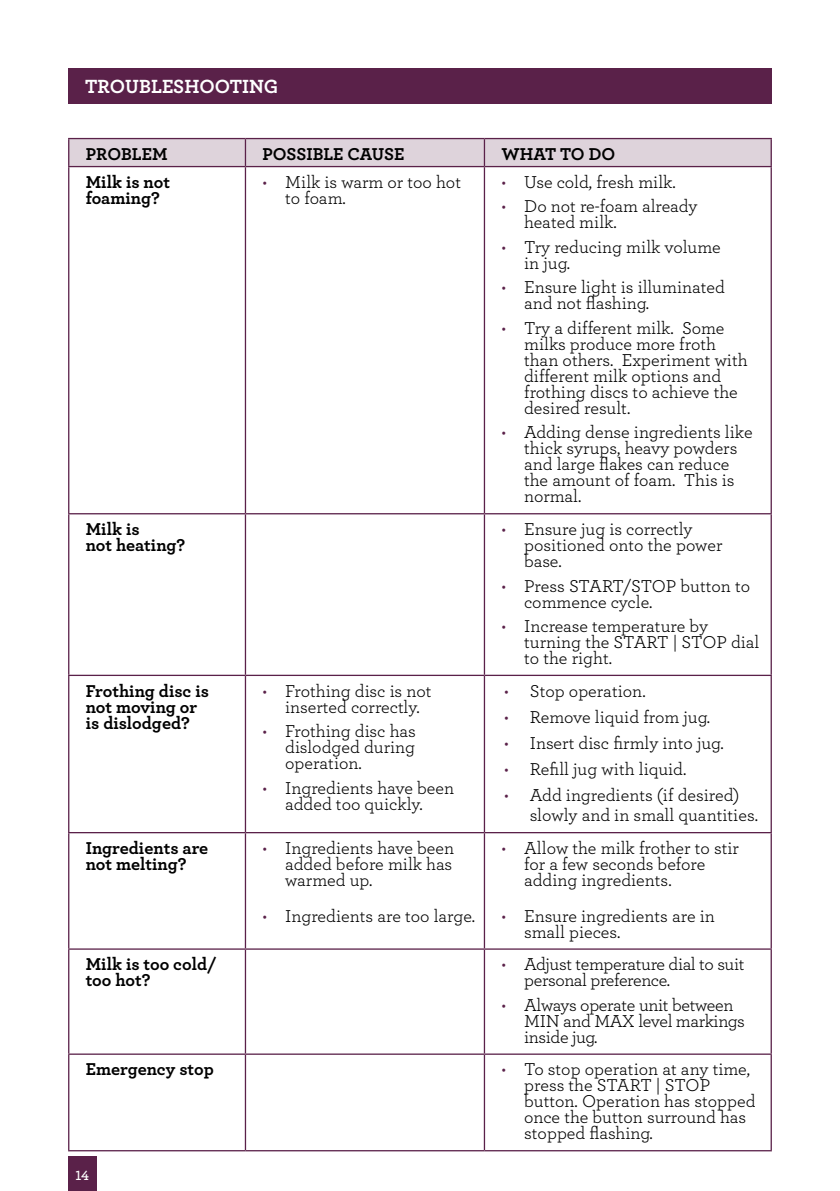
<style>
.page{position:relative;width:840px;height:1191px;background:#fff}
.page>*{position:absolute;margin:0;border:0;box-sizing:border-box;transform-origin:0 0}
.t1{font:20px "Archer Bold LF";color:#fff}
.t2{font:18px/16px "Archer Book LF";color:#000}
.t3{font:18px/16px "Archer Bold LF";color:#000}
.t4{font:18px/16px "Archer Book LF";letter-spacing:-.02em;color:#000}
.t5{font:14px "Archer Semibold LF";color:#fff}
.s1{color:#5a2149}
</style>
<div class="page">
<div style="left:68px;top:1157px;width:28px;height:34px;background:#5a2149"></div>
<div style="left:68px;top:68px;width:703px;height:36px;background:#5a2149"></div>
<hr style="left:68px;top:138px;width:177px;height:1px;background:#5a2149">
<hr style="left:483px;top:167px;width:2px;height:346px;background:#5a2149">
<hr style="left:770px;top:167px;width:1px;height:346px;background:#5a2149">
<hr style="left:483px;top:514px;width:2px;height:160px;background:#5a2149">
<hr style="left:770px;top:514px;width:1px;height:160px;background:#5a2149">
<hr style="left:68px;top:676px;width:1px;height:156px;background:#5a2149">
<hr style="left:245px;top:138px;width:239px;height:1px;background:#5a2149">
<hr style="left:484px;top:138px;width:287px;height:1px;background:#5a2149">
<svg style="left:68px;top:139px;width:703px;height:27px;background:#dbcfd8"></svg>
<hr style="left:245px;top:166px;width:239px;height:1px;background:#5a2149">
<hr style="left:484px;top:166px;width:287px;height:1px;background:#5a2149">
<hr style="left:68px;top:166px;width:177px;height:1px;background:#5a2149">
<hr style="left:68px;top:167px;width:1px;height:346px;background:#5a2149">
<hr style="left:245px;top:167px;width:1px;height:346px;background:#5a2149">
<hr style="left:68px;top:513px;width:177px;height:1px;background:#5a2149">
<hr style="left:68px;top:514px;width:1px;height:160px;background:#5a2149">
<hr style="left:245px;top:514px;width:1px;height:160px;background:#5a2149">
<hr style="left:68px;top:674px;width:177px;height:2px;background:#5a2149">
<hr style="left:245px;top:513px;width:239px;height:1px;background:#5a2149">
<hr style="left:484px;top:513px;width:287px;height:1px;background:#5a2149">
<hr style="left:245px;top:674px;width:239px;height:2px;background:#5a2149">
<hr style="left:245px;top:676px;width:1px;height:156px;background:#5a2149">
<hr style="left:484px;top:674px;width:287px;height:2px;background:#5a2149">
<hr style="left:483px;top:676px;width:2px;height:156px;background:#5a2149">
<hr style="left:770px;top:676px;width:1px;height:156px;background:#5a2149">
<hr style="left:68px;top:832px;width:177px;height:1px;background:#5a2149">
<hr style="left:68px;top:833px;width:1px;height:115px;background:#5a2149">
<hr style="left:68px;top:948px;width:177px;height:1px;background:#5a2149">
<hr style="left:68px;top:949px;width:1px;height:104px;background:#5a2149">
<hr style="left:68px;top:1053px;width:177px;height:1px;background:#5a2149">
<hr style="left:68px;top:1054px;width:1px;height:96px;background:#5a2149">
<hr style="left:68px;top:1150px;width:177px;height:1px;background:#5a2149">
<hr style="left:245px;top:1053px;width:239px;height:1px;background:#5a2149">
<hr style="left:484px;top:1053px;width:287px;height:1px;background:#5a2149">
<hr style="left:245px;top:1150px;width:239px;height:1px;background:#5a2149">
<hr style="left:484px;top:1150px;width:287px;height:1px;background:#5a2149">
<hr style="left:245px;top:832px;width:239px;height:1px;background:#5a2149">
<hr style="left:245px;top:833px;width:1px;height:115px;background:#5a2149">
<hr style="left:484px;top:832px;width:287px;height:1px;background:#5a2149">
<hr style="left:483px;top:833px;width:2px;height:115px;background:#5a2149">
<hr style="left:770px;top:833px;width:1px;height:115px;background:#5a2149">
<hr style="left:245px;top:948px;width:239px;height:1px;background:#5a2149">
<hr style="left:245px;top:949px;width:1px;height:104px;background:#5a2149">
<hr style="left:484px;top:948px;width:287px;height:1px;background:#5a2149">
<hr style="left:483px;top:949px;width:2px;height:104px;background:#5a2149">
<hr style="left:770px;top:949px;width:1px;height:104px;background:#5a2149">
<hr style="left:245px;top:1054px;width:1px;height:96px;background:#5a2149">
<hr style="left:483px;top:1054px;width:2px;height:96px;background:#5a2149">
<hr style="left:770px;top:1054px;width:1px;height:96px;background:#5a2149">
<p class="t1" style="left:85px;top:73px;width:161px">PAGE HEADER.....</p>
<p class="t1" style="left:85px;top:73px;width:195px">TROUBLESHOOTING</p>
<p class="t3" style="left:86px;top:145px;width:83px">PROBLEM</p>
<p class="t3" style="left:262px;top:145px;width:143px">POSSIBLE CAUSE</p>
<p class="t3" style="left:501px;top:145px;width:115px">WHAT TO DO</p>
<p class="t3" style="left:86px;top:173px;width:86px">Milk is not foaming?</p>
<p class="t2" style="left:285px;top:173px;width:177px;text-indent:-23px"><span class="s1">•</span> Milk is warm or too hot to foam.</p>
<p class="t2" style="left:501px;top:173px;width:176px"><span class="s1">•</span> Use cold, fresh milk.</p>
<p class="t2" style="left:524px;top:198px;width:175px;text-indent:-23px"><span class="s1">•</span> Do not re-foam already heated milk.</p>
<p class="t2" style="left:524px;top:238px;width:198px;text-indent:-23px"><span class="s1">•</span> Try reducing milk volume in jug.</p>
<p class="t2" style="left:524px;top:279px;width:202px;text-indent:-23px"><span class="s1">•</span> Ensure light is illuminated and not flashing.</p>
<p class="t2" style="left:524px;top:319px;width:225px;text-indent:-23px"><span class="s1">•</span> Try a different milk. Some milks produce more froth than others. Experiment with different milk options and frothing discs to achieve the desired result.</p>
<p class="t2" style="left:524px;top:424px;width:230px;text-indent:-23px"><span class="s1">•</span> Adding dense ingredients like thick syrups, heavy powders and large flakes can reduce the amount of foam. This is normal.</p>
<p class="t3" style="left:86px;top:520px;width:101px">Milk is<br>not heating?</p>
<p class="t2" style="left:524px;top:520px;width:200px;text-indent:-23px"><span class="s1">•</span> Ensure jug is correctly positioned onto the power base.</p>
<p class="t2" style="left:524px;top:577px;width:227px;text-indent:-23px"><span class="s1">•</span> Press START/STOP button to commence cycle.</p>
<p class="t2" style="left:524px;top:617px;width:236px;text-indent:-23px"><span class="s1">•</span> Increase temperature by turning the START | STOP dial to the right.</p>
<p class="t3" style="left:86px;top:682px;width:125px">Frothing disc is not moving or is dislodged?</p>
<p class="t2" style="left:285px;top:682px;width:148px;text-indent:-23px"><span class="s1">•</span> Frothing disc is not inserted correctly.</p>
<p class="t2" style="left:504px;top:682px;width:143px"><span class="s1">•</span> Stop operation.</p>
<p class="t2" style="left:504px;top:708px;width:207px"><span class="s1">•</span> Remove liquid from jug.</p>
<p class="t2" style="left:504px;top:734px;width:221px"><span class="s1">•</span> Insert disc firmly into jug.</p>
<p class="t2" style="left:504px;top:760px;width:183px"><span class="s1">•</span> Refill jug with liquid.</p>
<p class="t2" style="left:529px;top:784px;width:229px;line-height:20.4px;text-indent:-26px"><span class="s1">•</span> Add ingredients (if desired) slowly and in small quantities.</p>
<p class="t2" style="left:285px;top:722px;width:132px;text-align:justify;text-indent:-23px"><span class="s1">•</span> Frothing disc has dislodged during operation.</p>
<p class="t2" style="left:262px;top:779px;width:193px;text-align:center"><span class="s1">•</span> Ingredients have been added too quickly.</p>
<p class="t3" style="left:86px;top:839px;width:124px">Ingredients are not melting?</p>
<p class="t2" style="left:285px;top:839px;width:170px;text-align:justify;text-indent:-23px"><span class="s1">•</span> Ingredients have been added before milk has warmed up.</p>
<p class="t2" style="left:262px;top:907px;width:214px"><span class="s1">•</span> Ingredients are too large.</p>
<p class="t2" style="left:524px;top:839px;width:216px;text-indent:-23px"><span class="s1">•</span> Allow the milk frother to stir for a few seconds before adding ingredients.</p>
<p class="t2" style="left:524px;top:907px;width:192px;text-indent:-23px"><span class="s1">•</span> Ensure ingredients are in small pieces.</p>
<p class="t3" style="left:86px;top:955px;width:132px">Milk is too cold/ too hot?</p>
<p class="t4" style="left:524px;top:955px;width:222px;text-indent:-23px"><span class="s1">•</span> Adjust temperature dial to suit personal preference.</p>
<p class="t4" style="left:524px;top:996px;width:222px;text-indent:-23px"><span class="s1">•</span> Always operate unit between<br>MIN and MAX level markings inside jug.</p>
<p class="t3" style="left:86px;top:1060px;width:129px">Emergency stop</p>
<p class="t2" style="left:524px;top:1060px;width:233px;text-indent:-23px"><span class="s1">•</span> To stop operation at any time, press the START | STOP button. Operation has stopped once the button surround has stopped flashing.</p>
<p class="t5" style="left:75px;top:1166px;width:15px">14</p>
</div>
